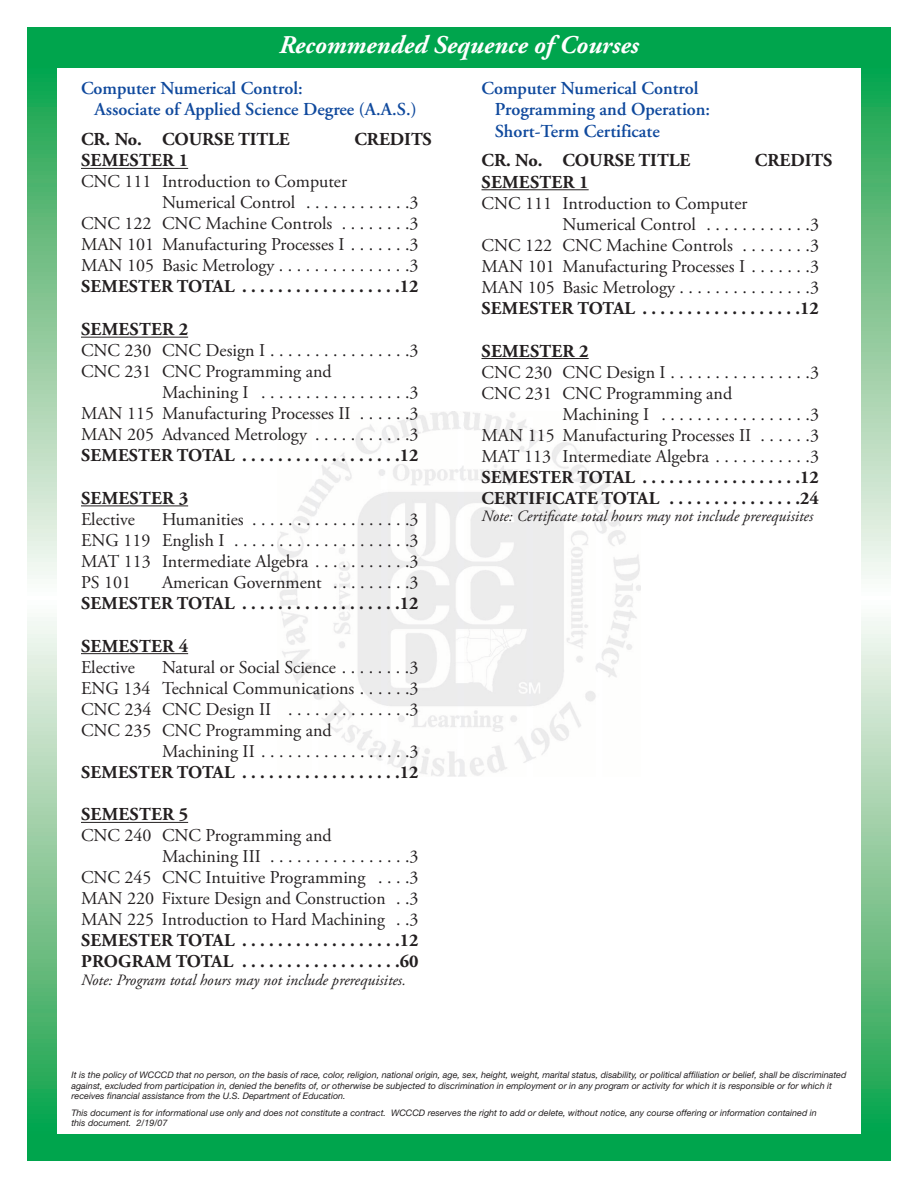
<style>
.page{position:relative;width:918px;height:1188px;background:#fff}
.page>*{position:absolute;margin:0;border:0;box-sizing:border-box;transform-origin:0 0}
.t1{font:italic 700 25.5px "Adobe Garamond Pro";color:#fff}
.t2{font:600 18.15px/21.3px "Adobe Garamond";color:#0f499d}
.t3{font:700 18.15px "Adobe Garamond Pro";letter-spacing:.015em;color:#231f20}
.t4{font:18px/21px "Adobe Garamond Pro";color:#231f20;text-align:justify}
.t5{font:700 18px/21px "Adobe Garamond Pro";letter-spacing:.015em;color:#231f20}
.t6{font:italic 15.75px "Adobe Garamond Pro";color:#231f20}
.t7{font:italic 9px/10.5px "Helvetica Neue";color:#231f20}
</style>
<div class="page">
<img style="left:277px;top:412px;width:364px;height:364px">
<svg style="left:27px;top:68px;width:29px;height:1066px;background:#8bcc9e"></svg>
<svg style="left:862px;top:68px;width:29px;height:1066px;background:#8bcc9e"></svg>
<hr style="left:81px;top:168px;width:107px;height:1px;background:#231f20">
<hr style="left:81px;top:337px;width:107px;height:1px;background:#231f20">
<hr style="left:81px;top:505px;width:107px;height:1px;background:#231f20">
<hr style="left:81px;top:653px;width:107px;height:1px;background:#231f20">
<hr style="left:81px;top:822px;width:107px;height:1px;background:#231f20">
<hr style="left:482px;top:189px;width:107px;height:1px;background:#231f20">
<hr style="left:482px;top:358px;width:107px;height:1px;background:#231f20">
<div style="left:27px;top:27px;width:864px;height:41px;background:#00a54d"></div>
<div style="left:27px;top:1134px;width:864px;height:27px;background:#00a54d"></div>
<h1 class="t1" style="left:279px;top:29px;width:361px">Recommended Sequence of Courses</h1>
<p class="t2" style="left:94px;top:79px;width:324px;text-indent:-13px">Computer Numerical Control:<br>Associate of Applied Science Degree (A.A.S.)</p>
<p class="t3" style="left:81px;top:128px;width:210px">CR. No. COURSE TITLE</p>
<p class="t3" style="left:354px;top:128px;width:79px">CREDITS</p>
<p class="t3" style="left:81px;top:150px;width:109px">SEMESTER 1</p>
<p class="t4" style="left:81px;top:173px;width:268px">CNC 111 Introduction to Computer</p>
<p class="t4" style="left:162px;top:194px;width:258px">Numerical Control . . . . . . . . . . . .3</p>
<p class="t4" style="left:81px;top:215px;width:339px">CNC 122 CNC Machine Controls . . . . . . . .3</p>
<p class="t4" style="left:81px;top:236px;width:339px">MAN 101 Manufacturing Processes I . . . . . . .3</p>
<p class="t4" style="left:81px;top:257px;width:339px">MAN 105 Basic Metrology . . . . . . . . . . . . . . .3</p>
<p class="t5" style="left:81px;top:276px;width:339px">SEMESTER TOTAL . . . . . . . . . . . . . . . . . .12</p>
<p class="t3" style="left:81px;top:318px;width:109px">SEMESTER 2</p>
<p class="t4" style="left:81px;top:341px;width:339px">CNC 230 CNC Design I . . . . . . . . . . . . . . . .3</p>
<p class="t4" style="left:81px;top:362px;width:252px">CNC 231 CNC Programming and</p>
<p class="t4" style="left:162px;top:383px;width:258px">Machining I . . . . . . . . . . . . . . . . .3</p>
<p class="t4" style="left:81px;top:404px;width:339px">MAN 115 Manufacturing Processes II . . . . . .3</p>
<p class="t4" style="left:81px;top:425px;width:339px">MAN 205 Advanced Metrology . . . . . . . . . . .3</p>
<p class="t5" style="left:81px;top:444px;width:339px">SEMESTER TOTAL . . . . . . . . . . . . . . . . . .12</p>
<p class="t3" style="left:81px;top:487px;width:109px">SEMESTER 3</p>
<p class="t4" style="left:81px;top:510px;width:56px">Elective</p>
<p class="t4" style="left:81px;top:510px;width:339px;text-indent:81px">Humanities . . . . . . . . . . . . . . . . . .3<br>ENG 119 English I . . . . . . . . . . . . . . . . . . . .3<br>MAT 113 Intermediate Algebra . . . . . . . . . . .3<br>PS 101</p>
<p class="t4" style="left:162px;top:573px;width:258px">American Government . . . . . . . . .3</p>
<p class="t5" style="left:81px;top:592px;width:339px">SEMESTER TOTAL . . . . . . . . . . . . . . . . . .12</p>
<p class="t3" style="left:81px;top:635px;width:109px">SEMESTER 4</p>
<p class="t4" style="left:81px;top:658px;width:56px">Elective</p>
<p class="t4" style="left:162px;top:658px;width:258px">Natural or Social Science . . . . . . . .3</p>
<p class="t4" style="left:81px;top:679px;width:339px">ENG 134 Technical Communications . . . . . .3</p>
<p class="t4" style="left:81px;top:700px;width:339px">CNC 234 CNC Design II . . . . . . . . . . . . . .3</p>
<p class="t4" style="left:81px;top:721px;width:252px">CNC 235 CNC Programming and</p>
<p class="t4" style="left:162px;top:742px;width:258px">Machining II . . . . . . . . . . . . . . . . .3</p>
<p class="t5" style="left:81px;top:761px;width:339px">SEMESTER TOTAL . . . . . . . . . . . . . . . . . .12</p>
<p class="t3" style="left:81px;top:804px;width:109px">SEMESTER 5</p>
<p class="t4" style="left:81px;top:827px;width:252px">CNC 240 CNC Programming and</p>
<p class="t4" style="left:162px;top:848px;width:258px">Machining III . . . . . . . . . . . . . . . .3</p>
<p class="t4" style="left:81px;top:869px;width:339px">CNC 245 CNC Intuitive Programming . . . .3</p>
<p class="t4" style="left:81px;top:890px;width:339px">MAN 220 Fixture Design and Construction . .3</p>
<p class="t4" style="left:81px;top:911px;width:339px">MAN 225 Introduction to Hard Machining . .3</p>
<p class="t5" style="left:81px;top:930px;width:339px">SEMESTER TOTAL . . . . . . . . . . . . . . . . . .12<br>PROGRAM TOTAL . . . . . . . . . . . . . . . . . .60</p>
<p class="t6" style="left:81px;top:973px;width:327px">Note: Program total hours may not include prerequisites.</p>
<p class="t2" style="left:495px;top:79px;width:217px;text-indent:-13px">Computer Numerical Control<br>Programming and Operation:<br>Short-Term Certificate</p>
<p class="t3" style="left:482px;top:149px;width:210px">CR. No. COURSE TITLE</p>
<p class="t3" style="left:755px;top:149px;width:79px">CREDITS</p>
<p class="t3" style="left:482px;top:171px;width:109px">SEMESTER 1</p>
<p class="t4" style="left:482px;top:194px;width:268px">CNC 111 Introduction to Computer</p>
<p class="t4" style="left:562px;top:215px;width:258px">Numerical Control . . . . . . . . . . . .3</p>
<p class="t4" style="left:482px;top:236px;width:339px">CNC 122 CNC Machine Controls . . . . . . . .3</p>
<p class="t4" style="left:482px;top:257px;width:339px">MAN 101 Manufacturing Processes I . . . . . . .3</p>
<p class="t4" style="left:482px;top:278px;width:339px">MAN 105 Basic Metrology . . . . . . . . . . . . . . .3</p>
<p class="t5" style="left:482px;top:297px;width:339px">SEMESTER TOTAL . . . . . . . . . . . . . . . . . .12</p>
<p class="t3" style="left:482px;top:340px;width:109px">SEMESTER 2</p>
<p class="t4" style="left:482px;top:363px;width:339px">CNC 230 CNC Design I . . . . . . . . . . . . . . . .3</p>
<p class="t4" style="left:482px;top:384px;width:252px">CNC 231 CNC Programming and</p>
<p class="t4" style="left:562px;top:405px;width:258px">Machining I . . . . . . . . . . . . . . . . .3</p>
<p class="t4" style="left:482px;top:426px;width:339px">MAN 115 Manufacturing Processes II . . . . . .3</p>
<p class="t4" style="left:482px;top:447px;width:339px">MAT 113 Intermediate Algebra . . . . . . . . . . .3</p>
<p class="t5" style="left:482px;top:466px;width:339px">SEMESTER TOTAL . . . . . . . . . . . . . . . . . .12<br>CERTIFICATE TOTAL . . . . . . . . . . . . . . .24</p>
<p class="t6" style="left:482px;top:510px;width:333px">Note: Certificate total hours may not include prerequisites</p>
<p class="t7" style="left:71px;top:1071px;width:776px">It is the policy of WCCCD that no person, on the basis of race, color, religion, national origin, age, sex, height, weight, marital status, disability, or political affiliation or belief, shall be discriminated against, excluded from participation in, denied the benefits of, or otherwise be subjected to discrimination in employment or in any program or activity for which it is responsible or for which it receives financial assistance from the U.S. Department of Education.</p>
<p class="t7" style="left:71px;top:1108px;width:747px">This document is for informational use only and does not constitute a contract. WCCCD reserves the right to add or delete, without notice, any course offering or information contained in this document. 2/19/07</p>
</div>
